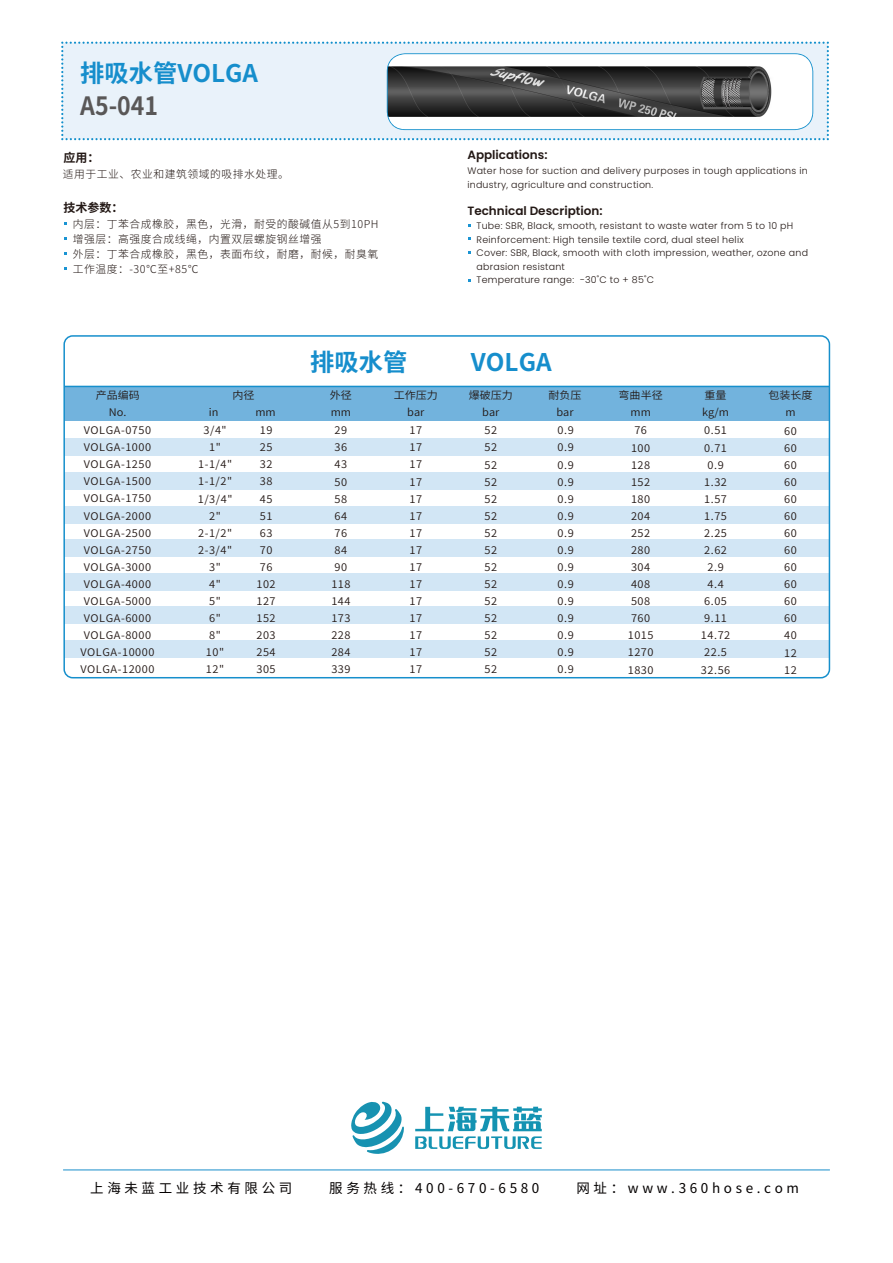
<style>
.page{position:relative;width:893px;height:1263px;background:#fff}
.page>*{position:absolute;margin:0;border:0;box-sizing:border-box;transform-origin:0 0}
.t1{font:700 25.2px "Source Han Sans CN";color:#595757;scale:.92 1}
.t2{font:700 24.3px "Source Han Sans CN";color:#168ecc}
.t3{font:13.5px "Source Han Sans CN";letter-spacing:.27em;color:#040000}
.t4{font:600 12px "Poppins";color:#231815}
.t5{font:700 12px "Source Han Sans CN";color:#231815}
.t6{font:300 10.8px/15px "Source Han Sans CN";letter-spacing:.05em;color:#231815}
.t7{font:10.5px/17.1px "Source Han Sans CN";letter-spacing:.05em;color:#231815;text-align:center;scale:1.05 1}
.t8{font:300 9.45px/13.5px "Poppins";letter-spacing:.025em;color:#231815}
</style>
<div class="page">
<svg style="left:61px;top:42px;width:768px;height:98px"></svg>
<div style="left:64px;top:438px;width:765px;height:18px;background:#d2e6f5"></div>
<div style="left:64px;top:472px;width:765px;height:18px;background:#d2e6f5"></div>
<div style="left:64px;top:506px;width:765px;height:17px;background:#d2e6f5"></div>
<div style="left:64px;top:539px;width:765px;height:18px;background:#d2e6f5"></div>
<div style="left:64px;top:573px;width:765px;height:17px;background:#d2e6f5"></div>
<div style="left:64px;top:607px;width:765px;height:17px;background:#d2e6f5"></div>
<div style="left:64px;top:640px;width:765px;height:17px;background:#d2e6f5"></div>
<div style="left:64px;top:387px;width:766px;height:34px;background:#72b3dd"></div>
<div style="left:63px;top:335px;width:767px;height:343px;border:2px solid #168fcc;border-radius:9px"></div>
<hr style="left:64px;top:386px;width:765px;height:1px;background:#168fcc">
<hr style="left:63px;top:1169px;width:767px;height:1px;background:#188ecb">
<svg style="left:351px;top:1101px;width:53px;height:53px"></svg>
<svg style="left:415px;top:1107px;width:127px;height:42px"></svg>
<h2 class="t2" style="left:80px;top:59px;width:179px">排吸水管VOLGA</h2>
<h1 class="t1" style="left:80px;top:91px;width:86px">A5-041</h1>
<p class="t5" style="left:63px;top:151px;width:37px">应用：</p>
<p class="t4" style="left:467px;top:148px;width:82px">Applications:</p>
<p class="t5" style="left:63px;top:201px;width:61px">技术参数：</p>
<p class="t8" style="left:467px;top:164px;width:342px">Water hose for suction and delivery purposes in tough applications in industry, agriculture and construction.</p>
<p class="t4" style="left:467px;top:204px;width:137px">Technical Description:</p>
<p class="t6" style="left:63px;top:167px;width:228px">适用于工业、农业和建筑领域的吸排水处理。</p>
<p class="t6" style="left:73px;top:217px;width:307px">内层：丁苯合成橡胶，黑色，光滑，耐受的酸碱值从5到10PH增强层：高强度合成线绳，内置双层螺旋钢丝增强<br>外层：丁苯合成橡胶，黑色，表面布纹，耐磨，耐候，耐臭氧工作温度：-30℃至+85℃</p>
<p class="t8" style="left:477px;top:219px;width:333px">Tube: SBR, Black, smooth, resistant to waste water from 5 to 10 pH Reinforcement: High tensile textile cord, dual steel helix<br>Cover: SBR, Black, smooth with cloth impression, weather, ozone and abrasion resistant<br>Temperature range: -30˚C to + 85˚C</p>
<p class="t7" style="left:96px;top:387px;width:44px">产品编码<br>No.</p>
<p class="t7" style="left:232px;top:387px;width:23px">内径</p>
<p class="t7" style="left:209px;top:404px;width:11px">in</p>
<p class="t7" style="left:255px;top:404px;width:21px">mm</p>
<h2 class="t2" style="left:310px;top:348px;width:99px">排吸水管</h2>
<h2 class="t2" style="left:471px;top:348px;width:82px">VOLGA</h2>
<p class="t7" style="left:619px;top:387px;width:44px">弯曲半径mm</p>
<p class="t7" style="left:768px;top:387px;width:44px">包装长度m</p>
<p class="t7" style="left:330px;top:387px;width:23px;text-align:left">外径mm</p>
<p class="t7" style="left:394px;top:387px;width:44px">工作压力bar</p>
<p class="t7" style="left:469px;top:387px;width:44px">爆破压力bar</p>
<p class="t7" style="left:548px;top:387px;width:33px">耐负压bar</p>
<p class="t7" style="left:702px;top:387px;width:27px;text-align:left">重量kg/m</p>
<p class="t7" style="left:80px;top:422px;width:72px">VOLGA-0750<br>VOLGA-1000<br>VOLGA-1250<br>VOLGA-1500<br>VOLGA-1750<br>VOLGA-2000<br>VOLGA-2500<br>VOLGA-2750<br>VOLGA-3000<br>VOLGA-4000<br>VOLGA-5000<br>VOLGA-6000<br>VOLGA-8000<br>VOLGA-10000<br>VOLGA-12000</p>
<p class="t7" style="left:198px;top:422px;width:35px">3/4"<br>1"<br>1-1/4"<br>1-1/2"<br>1/3/4"<br>2"<br>2-1/2"<br>2-3/4"<br>3"<br>4"<br>5"<br>6"<br>8"<br>10"<br>12"</p>
<p class="t7" style="left:256px;top:422px;width:20px">19<br>25<br>32<br>38<br>45<br>51<br>63<br>70<br>76<br>102<br>127<br>152<br>203<br>254<br>305</p>
<p class="t7" style="left:331px;top:422px;width:20px">29<br>36<br>43<br>50<br>58<br>64<br>76<br>84<br>90<br>118<br>144<br>173<br>228<br>284<br>339</p>
<p class="t7" style="left:410px;top:422px;width:14px;text-align:justify">17<br>17<br>17<br>17<br>17<br>17<br>17<br>17<br>17<br>17<br>17<br>17<br>17<br>17<br>17</p>
<p class="t7" style="left:484px;top:422px;width:14px;text-align:justify">52<br>52<br>52<br>52<br>52<br>52<br>52<br>52<br>52<br>52<br>52<br>52<br>52<br>52<br>52</p>
<p class="t7" style="left:558px;top:422px;width:17px;text-align:justify">0.9<br>0.9<br>0.9<br>0.9<br>0.9<br>0.9<br>0.9<br>0.9<br>0.9<br>0.9<br>0.9<br>0.9<br>0.9<br>0.9<br>0.9</p>
<p class="t7" style="left:628px;top:422px;width:26px">76<br>100<br>128<br>152<br>180<br>204<br>252<br>280<br>304<br>408<br>508<br>760<br>1015<br>1270<br>1830</p>
<p class="t7" style="left:701px;top:422px;width:30px">0.51<br>0.71<br>0.9<br>1.32<br>1.57<br>1.75<br>2.25<br>2.62<br>2.9<br>4.4<br>6.05<br>9.11<br>14.72<br>22.5<br>32.56</p>
<p class="t7" style="left:784px;top:422px;width:14px;text-align:justify">60<br>60<br>60<br>60<br>60<br>60<br>60<br>60<br>60<br>60<br>60<br>60<br>40<br>12<br>12</p>
<p class="t3" style="left:90px;top:1180px;width:204px">上海未蓝工业技术有限公司</p>
<p class="t3" style="left:329px;top:1180px;width:212px">服务热线：400-670-6580</p>
<p class="t3" style="left:576px;top:1180px;width:224px">网址：www.360hose.com</p>
</div>
